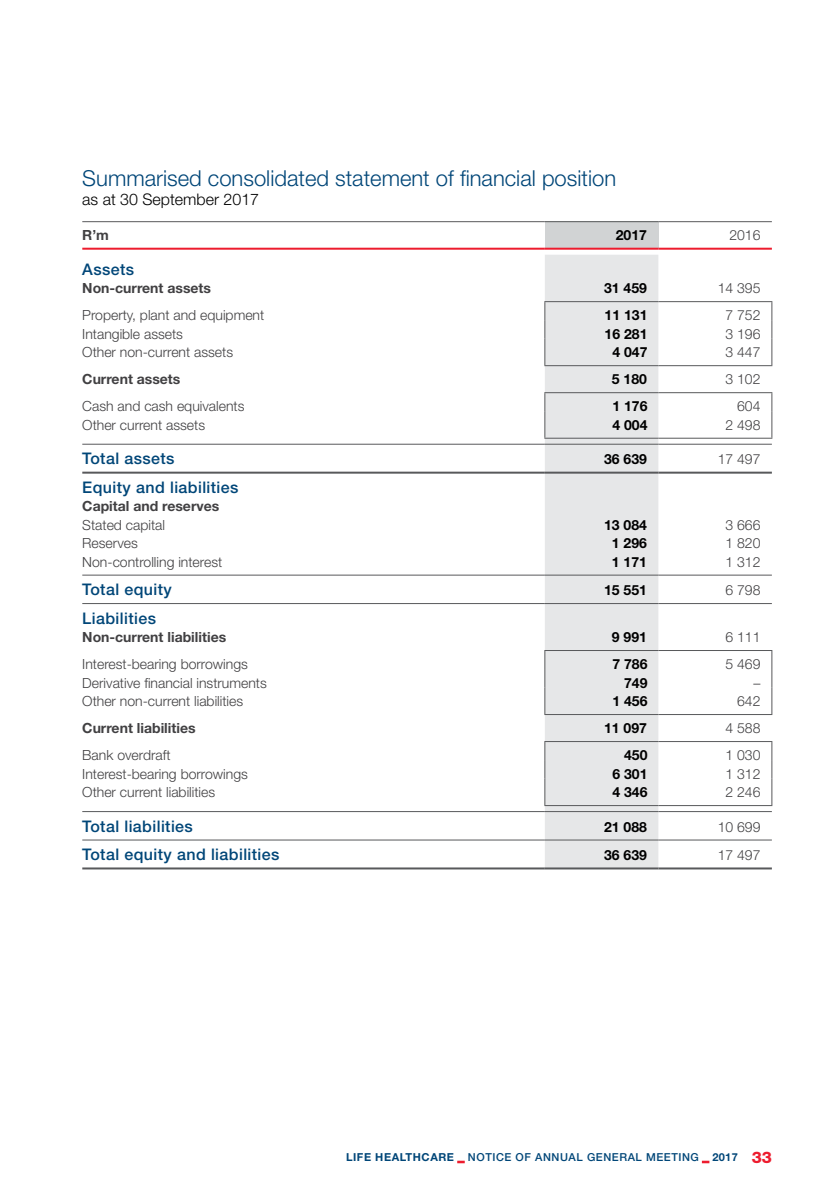
<style>
.page{position:relative;width:840px;height:1191px;background:#fff}
.page>*{position:absolute;margin:0;border:0;box-sizing:border-box;transform-origin:0 0}
.t1{font:300 22px "Helvetica Neue LT Std";color:#004678}
.t2{font:500 16px "Helvetica Neue LT Std";letter-spacing:.025em;color:#004678}
.t3{font:300 16px "Helvetica Neue LT Std";color:#000}
.t4{font:300 14px "Helvetica Neue LT Std";color:#414042}
.t5{font:700 14px "Helvetica Neue LT Std";color:#000}
.t6{font:700 14px "Helvetica Neue LT Std";color:#414042}
.t7{font:500 11px "Helvetica Neue LT Std";letter-spacing:.05em;color:#004678}
.s1{font-weight:700}
.s2{color:#ed1c2e}
.s3{font-weight:800;font-size:16px;color:#ed1c2e}
</style>
<div class="page">
<svg style="left:457px;top:1160px;width:7px;height:3px"></svg>
<svg style="left:701px;top:1160px;width:8px;height:3px"></svg>
<div style="left:544px;top:222px;width:114px;height:27px;background:#d1d3d4"></div>
<div style="left:544px;top:255px;width:114px;height:612px;background:#e6e7e8"></div>
<hr style="left:82px;top:248px;width:462px;height:2px;background:#ed1c2e">
<hr style="left:544px;top:248px;width:114px;height:2px;background:#ed1c2e">
<hr style="left:658px;top:248px;width:113px;height:2px;background:#ed1c2e">
<hr style="left:82px;top:221px;width:462px;height:1px;background:#58595b">
<hr style="left:544px;top:221px;width:114px;height:1px;background:#58595b">
<hr style="left:658px;top:221px;width:113px;height:1px;background:#58595b">
<hr style="left:82px;top:444px;width:462px;height:1px;background:#58595b">
<hr style="left:544px;top:444px;width:114px;height:1px;background:#58595b">
<hr style="left:658px;top:444px;width:113px;height:1px;background:#58595b">
<hr style="left:82px;top:471px;width:462px;height:2px;background:#58595b">
<hr style="left:544px;top:471px;width:114px;height:2px;background:#58595b">
<hr style="left:658px;top:471px;width:113px;height:2px;background:#58595b">
<hr style="left:82px;top:574px;width:462px;height:1px;background:#58595b">
<hr style="left:544px;top:574px;width:114px;height:1px;background:#58595b">
<hr style="left:658px;top:574px;width:113px;height:1px;background:#58595b">
<hr style="left:82px;top:603px;width:462px;height:1px;background:#58595b">
<hr style="left:544px;top:603px;width:114px;height:1px;background:#58595b">
<hr style="left:658px;top:603px;width:113px;height:1px;background:#58595b">
<hr style="left:82px;top:811px;width:462px;height:1px;background:#58595b">
<hr style="left:544px;top:811px;width:114px;height:1px;background:#58595b">
<hr style="left:658px;top:811px;width:113px;height:1px;background:#58595b">
<hr style="left:82px;top:839px;width:462px;height:1px;background:#58595b">
<hr style="left:544px;top:839px;width:114px;height:1px;background:#58595b">
<hr style="left:658px;top:839px;width:113px;height:1px;background:#58595b">
<hr style="left:82px;top:867px;width:462px;height:2px;background:#58595b">
<hr style="left:544px;top:867px;width:114px;height:2px;background:#58595b">
<hr style="left:658px;top:867px;width:113px;height:2px;background:#58595b">
<hr style="left:544px;top:301px;width:114px;height:1px;background:#58595b">
<hr style="left:658px;top:301px;width:114px;height:1px;background:#58595b">
<svg style="left:544px;top:302px;width:1px;height:63px"></svg>
<svg style="left:771px;top:302px;width:1px;height:63px"></svg>
<hr style="left:544px;top:365px;width:114px;height:1px;background:#58595b">
<hr style="left:658px;top:365px;width:114px;height:1px;background:#58595b">
<hr style="left:544px;top:392px;width:114px;height:1px;background:#58595b">
<hr style="left:658px;top:392px;width:114px;height:1px;background:#58595b">
<svg style="left:544px;top:393px;width:1px;height:45px"></svg>
<svg style="left:771px;top:393px;width:1px;height:45px"></svg>
<hr style="left:544px;top:438px;width:114px;height:1px;background:#58595b">
<hr style="left:658px;top:438px;width:114px;height:1px;background:#58595b">
<hr style="left:544px;top:650px;width:114px;height:1px;background:#58595b">
<hr style="left:658px;top:650px;width:114px;height:1px;background:#58595b">
<svg style="left:544px;top:651px;width:1px;height:63px"></svg>
<svg style="left:771px;top:651px;width:1px;height:63px"></svg>
<hr style="left:544px;top:714px;width:114px;height:1px;background:#58595b">
<hr style="left:658px;top:714px;width:114px;height:1px;background:#58595b">
<hr style="left:544px;top:741px;width:114px;height:1px;background:#58595b">
<hr style="left:658px;top:741px;width:114px;height:1px;background:#58595b">
<svg style="left:544px;top:742px;width:1px;height:63px"></svg>
<svg style="left:771px;top:742px;width:1px;height:63px"></svg>
<hr style="left:544px;top:805px;width:114px;height:1px;background:#58595b">
<hr style="left:658px;top:805px;width:114px;height:1px;background:#58595b">
<h1 class="t1" style="left:82px;top:165px;width:535px">Summarised consolidated statement of financial position</h1>
<p class="t3" style="left:82px;top:190px;width:178px">as at 30 September 2017</p>
<p class="t6" style="left:82px;top:226px;width:28px">R’m</p>
<p class="t5" style="left:615px;top:226px;width:33px">2017</p>
<p class="t4" style="left:729px;top:227px;width:33px">2016</p>
<p class="t2" style="left:82px;top:259px;width:53px">Assets</p>
<p class="t6" style="left:82px;top:279px;width:130px">Non-current assets</p>
<p class="t5" style="left:603px;top:279px;width:44px">31 459</p>
<p class="t4" style="left:717px;top:279px;width:44px">14 395</p>
<p class="t4" style="left:82px;top:307px;width:183px">Property, plant and equipment</p>
<p class="t5" style="left:604px;top:306px;width:44px">11 131</p>
<p class="t4" style="left:725px;top:307px;width:37px">7 752</p>
<p class="t4" style="left:82px;top:325px;width:102px">Intangible assets</p>
<p class="t5" style="left:604px;top:325px;width:44px">16 281</p>
<p class="t4" style="left:725px;top:325px;width:37px">3 196</p>
<p class="t4" style="left:82px;top:343px;width:152px">Other non-current assets</p>
<p class="t5" style="left:612px;top:343px;width:37px">4 047</p>
<p class="t4" style="left:725px;top:343px;width:37px">3 447</p>
<p class="t6" style="left:82px;top:370px;width:100px">Current assets</p>
<p class="t5" style="left:611px;top:370px;width:37px">5 180</p>
<p class="t4" style="left:725px;top:370px;width:37px">3 102</p>
<p class="t4" style="left:82px;top:398px;width:164px">Cash and cash equivalents</p>
<p class="t5" style="left:612px;top:397px;width:37px">1 176</p>
<p class="t4" style="left:736px;top:398px;width:25px">604</p>
<p class="t4" style="left:82px;top:416px;width:124px">Other current assets</p>
<p class="t5" style="left:612px;top:416px;width:37px">4 004</p>
<p class="t4" style="left:725px;top:416px;width:37px">2 498</p>
<p class="t2" style="left:82px;top:449px;width:94px">Total assets</p>
<p class="t5" style="left:603px;top:450px;width:44px">36 639</p>
<p class="t4" style="left:717px;top:450px;width:44px">17 497</p>
<p class="t2" style="left:82px;top:477px;width:158px">Equity and liabilities</p>
<p class="t6" style="left:82px;top:497px;width:138px">Capital and reserves</p>
<p class="t4" style="left:82px;top:516px;width:84px">Stated capital</p>
<p class="t5" style="left:603px;top:516px;width:44px">13 084</p>
<p class="t4" style="left:725px;top:516px;width:37px">3 666</p>
<p class="t4" style="left:82px;top:534px;width:57px">Reserves</p>
<p class="t5" style="left:611px;top:534px;width:37px">1 296</p>
<p class="t4" style="left:725px;top:534px;width:37px">1 820</p>
<p class="t4" style="left:82px;top:553px;width:141px">Non-controlling interest</p>
<p class="t5" style="left:611px;top:553px;width:37px">1 171</p>
<p class="t4" style="left:725px;top:553px;width:37px">1 312</p>
<p class="t2" style="left:82px;top:580px;width:91px">Total equity</p>
<p class="t5" style="left:603px;top:581px;width:44px">15 551</p>
<p class="t4" style="left:725px;top:581px;width:37px">6 798</p>
<p class="t2" style="left:82px;top:608px;width:75px">Liabilities</p>
<p class="t6" style="left:82px;top:628px;width:145px">Non-current liabilities</p>
<p class="t5" style="left:611px;top:628px;width:37px">9 991</p>
<p class="t4" style="left:725px;top:628px;width:37px">6 111</p>
<p class="t4" style="left:82px;top:655px;width:167px">Interest-bearing borrowings</p>
<p class="t5" style="left:612px;top:655px;width:37px">7 786</p>
<p class="t4" style="left:725px;top:655px;width:37px">5 469</p>
<p class="t4" style="left:82px;top:674px;width:186px">Derivative financial instruments</p>
<p class="t5" style="left:623px;top:674px;width:25px">749</p>
<p class="t4" style="left:753px;top:674px;width:8px">–</p>
<p class="t4" style="left:82px;top:692px;width:162px">Other non-current liabilities</p>
<p class="t5" style="left:612px;top:692px;width:37px">1 456</p>
<p class="t4" style="left:736px;top:692px;width:25px">642</p>
<p class="t6" style="left:82px;top:719px;width:115px">Current liabilities</p>
<p class="t5" style="left:603px;top:719px;width:44px">11 097</p>
<p class="t4" style="left:725px;top:719px;width:37px">4 588</p>
<p class="t4" style="left:82px;top:746px;width:90px">Bank overdraft</p>
<p class="t5" style="left:623px;top:746px;width:25px">450</p>
<p class="t4" style="left:725px;top:746px;width:37px">1 030</p>
<p class="t4" style="left:82px;top:765px;width:167px">Interest-bearing borrowings</p>
<p class="t5" style="left:612px;top:765px;width:37px">6 301</p>
<p class="t4" style="left:725px;top:765px;width:37px">1 312</p>
<p class="t4" style="left:82px;top:783px;width:134px">Other current liabilities</p>
<p class="t5" style="left:612px;top:783px;width:37px">4 346</p>
<p class="t4" style="left:725px;top:783px;width:37px">2 246</p>
<p class="t2" style="left:82px;top:816px;width:112px">Total liabilities</p>
<p class="t5" style="left:603px;top:818px;width:44px">21 088</p>
<p class="t4" style="left:717px;top:818px;width:44px">10 699</p>
<p class="t2" style="left:82px;top:844px;width:198px">Total equity and liabilities</p>
<p class="t5" style="left:603px;top:846px;width:44px">36 639</p>
<p class="t4" style="left:717px;top:846px;width:44px">17 497</p>
<p class="t7" style="left:346px;top:1150px;width:427px"><span class="s1">LIFE HEALTHCARE</span> <span class="s2">_</span> NOTICE OF ANNUAL GENERAL MEETING <span class="s2">_</span> <span class="s1">2017</span> <span class="s3">33</span></p>
</div>
